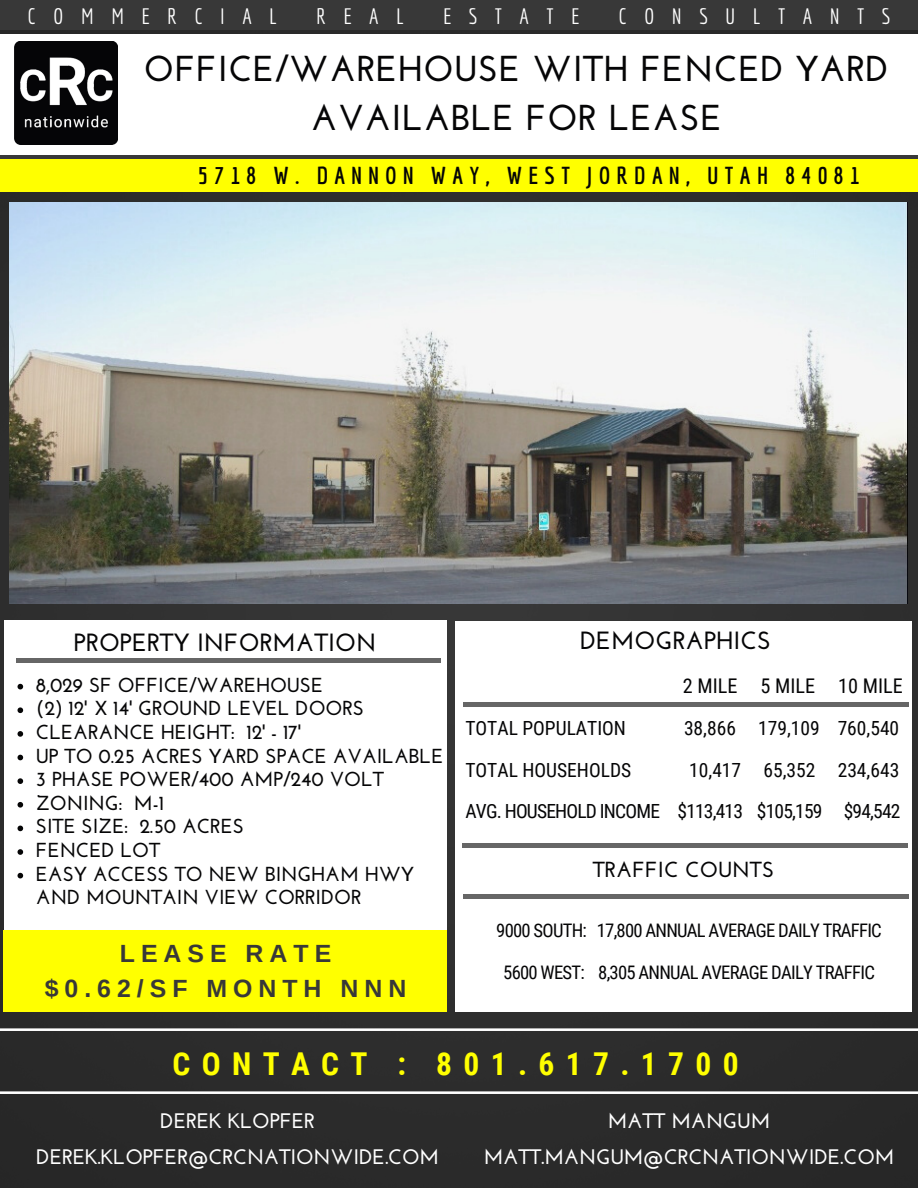
<style>
.page{position:relative;width:918px;height:1188px;background:#fff}
.page>*{position:absolute;margin:0;border:0;box-sizing:border-box;transform-origin:0 0}
.t1{font:700 36px "Josefin Sans";letter-spacing:.015em;color:#050506}
.t2{font:700 31.5px "Roboto Condensed";letter-spacing:.36em;color:#ff0}
.t3{font:700 24.9px "Josefin Sans";color:#050506}
.t4{font:700 24.9px "Arimo";letter-spacing:.24em;color:#383838}
.t5{font:700 24px "Economica";letter-spacing:.265em;color:#050506}
.t6{font:21.75px "Economica";letter-spacing:.8em;color:#fff}
.t7{font:700 21.75px "Josefin Sans";color:#050506}
.t8{font:700 21px "Josefin Sans";letter-spacing:-.01em;color:#fff}
.t9{font:700 20.25px/23.7px "Josefin Sans";letter-spacing:-.01em;color:#050506}
.t10{font:20.25px "Roboto Condensed";color:#050506}
.t11{font:19.5px "Roboto Condensed";color:#050506}
.t12{font:19.5px "Roboto Condensed";letter-spacing:-.04em;color:#050506}
.t13{font:18.75px "Roboto Condensed";letter-spacing:-.04em;color:#050506}
</style>
<div class="page">
<div style="left:0;top:30px;width:918px;height:1158px;background:#2b2b2b"></div>
<div style="left:0;top:34px;width:918px;height:121px;background:#fff"></div>
<div style="left:0;top:0;width:918px;height:30px;background:#383838"></div>
<div style="left:0;top:155px;width:918px;height:30px;background:#383838"></div>
<div style="left:4px;top:620px;width:443px;height:387px;background:#fff"></div>
<div style="left:456px;top:621px;width:456px;height:390px;background:#fff"></div>
<hr style="left:16px;top:659px;width:425px;height:4px;background:#666">
<div style="left:463px;top:702px;width:446px;height:5px;background:#666"></div>
<div style="left:462px;top:843px;width:445px;height:5px;background:#666"></div>
<hr style="left:463px;top:894px;width:445px;height:4px;background:#666">
<div style="left:4px;top:931px;width:443px;height:81px;background:#ff0"></div>
<div style="left:0;top:159px;width:918px;height:32px;background:#ff0"></div>
<img style="left:14px;top:41px;width:104px;height:104px">
<svg style="left:0;top:1028px;width:918px;height:3px"></svg>
<svg style="left:0;top:1091px;width:918px;height:3px"></svg>
<img style="left:10px;top:202px;width:897px;height:402px">
<svg style="left:18px;top:684px;width:5px;height:5px"></svg>
<svg style="left:18px;top:707px;width:5px;height:6px"></svg>
<svg style="left:18px;top:731px;width:5px;height:6px"></svg>
<svg style="left:18px;top:755px;width:5px;height:5px"></svg>
<svg style="left:18px;top:778px;width:5px;height:6px"></svg>
<svg style="left:18px;top:802px;width:5px;height:6px"></svg>
<svg style="left:18px;top:826px;width:5px;height:5px"></svg>
<svg style="left:18px;top:849px;width:5px;height:6px"></svg>
<svg style="left:18px;top:873px;width:5px;height:5px"></svg>
<p class="t6" style="left:28px;top:4px;width:251px">COMMERCIAL</p>
<p class="t6" style="left:316px;top:4px;width:89px">REAL</p>
<p class="t6" style="left:443px;top:4px;width:138px">ESTATE</p>
<p class="t6" style="left:618px;top:4px;width:273px">CONSULTANTS</p>
<p class="t1" style="left:144px;top:54px;width:747px">OFFICE/WAREHOUSE WITH FENCED YARD</p>
<p class="t1" style="left:311px;top:103px;width:413px">AVAILABLE FOR LEASE</p>
<p class="t5" style="left:198px;top:161px;width:663px">5718 W. DANNON WAY, WEST JORDAN, UTAH 84081</p>
<p class="t3" style="left:74px;top:632px;width:304px">PROPERTY INFORMATION</p>
<p class="t9" style="left:36px;top:675px;width:289px">8,029 SF OFFICE/WAREHOUSE</p>
<p class="t9" style="left:36px;top:698px;width:330px">(2) 12' X 14' GROUND LEVEL DOORS</p>
<p class="t9" style="left:36px;top:722px;width:267px">CLEARANCE HEIGHT: 12' - 17'</p>
<p class="t9" style="left:36px;top:746px;width:409px">UP TO 0.25 ACRES YARD SPACE AVAILABLE</p>
<p class="t9" style="left:36px;top:769px;width:350px">3 PHASE POWER/400 AMP/240 VOLT</p>
<p class="t9" style="left:36px;top:793px;width:130px">ZONING: M-1</p>
<p class="t9" style="left:36px;top:817px;width:210px">SITE SIZE: 2.50 ACRES</p>
<p class="t9" style="left:36px;top:840px;width:126px">FENCED LOT</p>
<p class="t9" style="left:36px;top:864px;width:380px">EASY ACCESS TO NEW BINGHAM HWY<br>AND MOUNTAIN VIEW CORRIDOR</p>
<p class="t4" style="left:120px;top:940px;width:213px">LEASE RATE</p>
<p class="t4" style="left:45px;top:975px;width:363px">$0.62/SF MONTH NNN</p>
<p class="t3" style="left:580px;top:631px;width:193px">DEMOGRAPHICS</p>
<p class="t10" style="left:683px;top:674px;width:221px">2 MILE 5 MILE 10 MILE</p>
<p class="t11" style="left:465px;top:717px;width:162px">TOTAL POPULATION</p>
<p class="t11" style="left:684px;top:717px;width:217px">38,866 179,109 760,540</p>
<p class="t11" style="left:465px;top:758px;width:167px">TOTAL HOUSEHOLDS</p>
<p class="t11" style="left:689px;top:758px;width:212px">10,417 65,352 234,643</p>
<p class="t12" style="left:465px;top:800px;width:437px">AVG. HOUSEHOLD INCOME $113,413 $105,159 $94,542</p>
<p class="t7" style="left:593px;top:860px;width:183px">TRAFFIC COUNTS</p>
<p class="t13" style="left:496px;top:920px;width:387px">9000 SOUTH: 17,800 ANNUAL AVERAGE DAILY TRAFFIC</p>
<p class="t13" style="left:503px;top:961px;width:373px">5600 WEST: 8,305 ANNUAL AVERAGE DAILY TRAFFIC</p>
<p class="t2" style="left:172px;top:1046px;width:568px">CONTACT : 801.617.1700</p>
<p class="t8" style="left:160px;top:1113px;width:156px">DEREK KLOPFER</p>
<p class="t8" style="left:36px;top:1149px;width:404px">DEREK.KLOPFER@CRCNATIONWIDE.COM</p>
<p class="t8" style="left:608px;top:1113px;width:164px">MATT MANGUM</p>
<p class="t8" style="left:484px;top:1149px;width:412px">MATT.MANGUM@CRCNATIONWIDE.COM</p>
</div>
